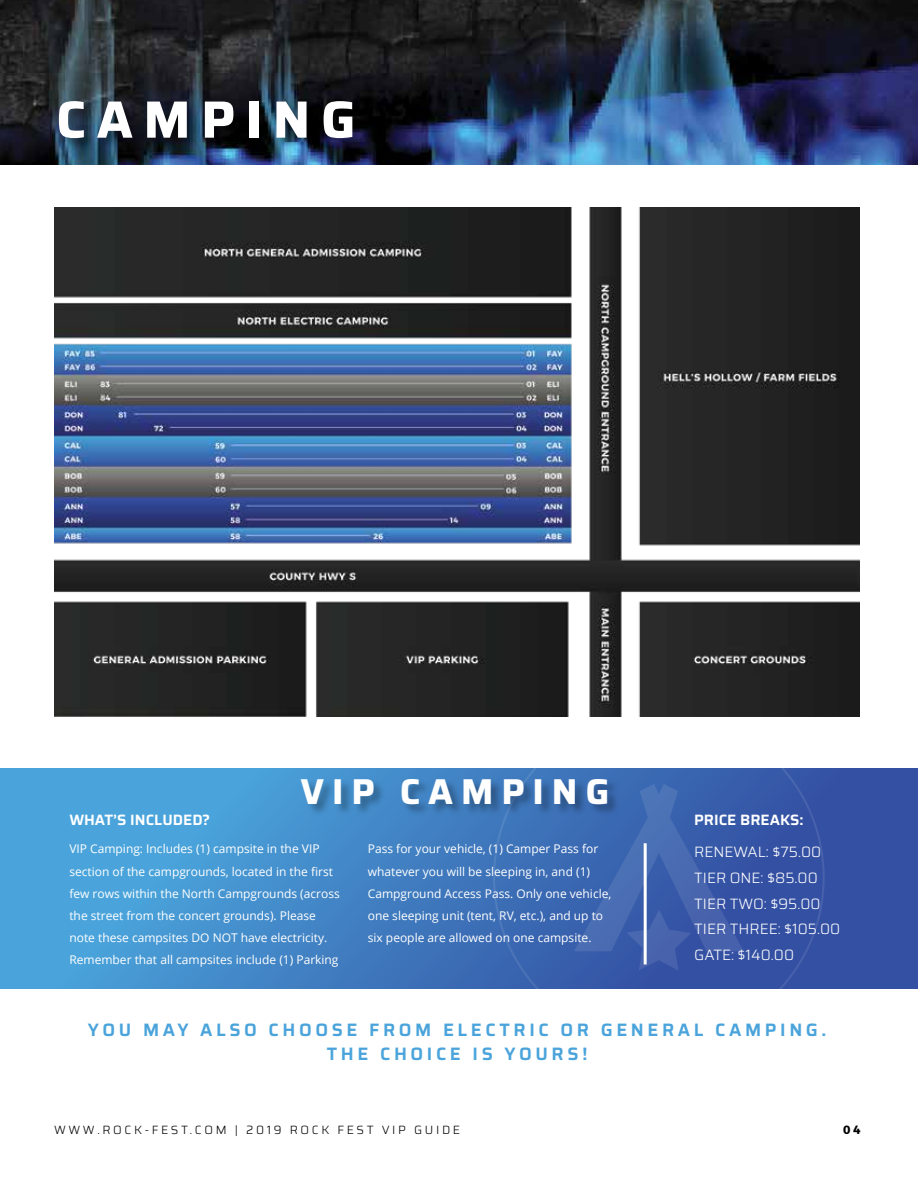
<style>
.page{position:relative;width:918px;height:1188px;background:#fff}
.page>*{position:absolute;margin:0;border:0;box-sizing:border-box;transform-origin:0 0}
.t1{font:700 52.5px "Saira";letter-spacing:.2em;color:#fff}
.t2{font:700 36px "Saira";letter-spacing:.22em;color:#fff}
.t3{font:600 18px/24.6px "Saira";letter-spacing:.2em;color:#4aa4db;text-align:center}
.t4{font:300 15px/25.8px "Saira";color:#fff}
.t5{font:600 15px "Saira";color:#fff}
.t6{font:12px/22.2px "Open Sans";color:#fff}
.t7{font:300 12px "Saira";letter-spacing:.22em;color:#010101}
.t8{font:700 12px "Montserrat";color:#010101}
</style>
<div class="page">
<svg style="left:0;top:769px;width:918px;height:219px;background:#3f7cc0"></svg>
<svg style="left:574px;top:784px;width:170px;height:187px;background:#3d60ac"></svg>
<hr style="left:644px;top:843px;width:3px;height:121px;background:#fff">
<img style="left:1px;top:0;width:917px;height:165px">
<img style="left:53px;top:90px;width:328px;height:75px">
<img style="left:54px;top:207px;width:806px;height:510px">
<img style="left:297px;top:770px;width:336px;height:64px">
<h1 class="t1" style="left:56px;top:79px;width:301px">CAMPING</h1>
<h2 class="t2" style="left:300px;top:763px;width:311px">VIP CAMPING</h2>
<p class="t5" style="left:69px;top:808px;width:142px">WHAT’S INCLUDED?</p>
<p class="t5" style="left:694px;top:808px;width:111px">PRICE BREAKS:</p>
<p class="t6" style="left:69px;top:838px;width:272px">VIP Camping: Includes (1) campsite in the VIP section of the campgrounds, located in the first few rows within the North Campgrounds (across the street from the concert grounds). Please note these campsites DO NOT have electricity.<br>Remember that all campsites include (1) Parking</p>
<p class="t6" style="left:368px;top:838px;width:245px">Pass for your vehicle, (1) Camper Pass for whatever you will be sleeping in, and (1)<br>Campground Access Pass. Only one vehicle, one sleeping unit (tent, RV, etc.), and up to six people are allowed on one campsite.</p>
<p class="t4" style="left:694px;top:838px;width:148px">RENEWAL: $75.00<br>TIER ONE: $85.00<br>TIER TWO: $95.00<br>TIER THREE: $105.00<br>GATE: $140.00</p>
<h3 class="t3" style="left:88px;top:1017px;width:740px">YOU MAY ALSO CHOOSE FROM ELECTRIC OR GENERAL CAMPING.<br>THE CHOICE IS YOURS!</h3>
<p class="t7" style="left:54px;top:1121px;width:408px">WWW.ROCK-FEST.COM | 2019 ROCK FEST VIP GUIDE</p>
<p class="t8" style="left:843px;top:1120px;width:19px">04</p>
</div>
